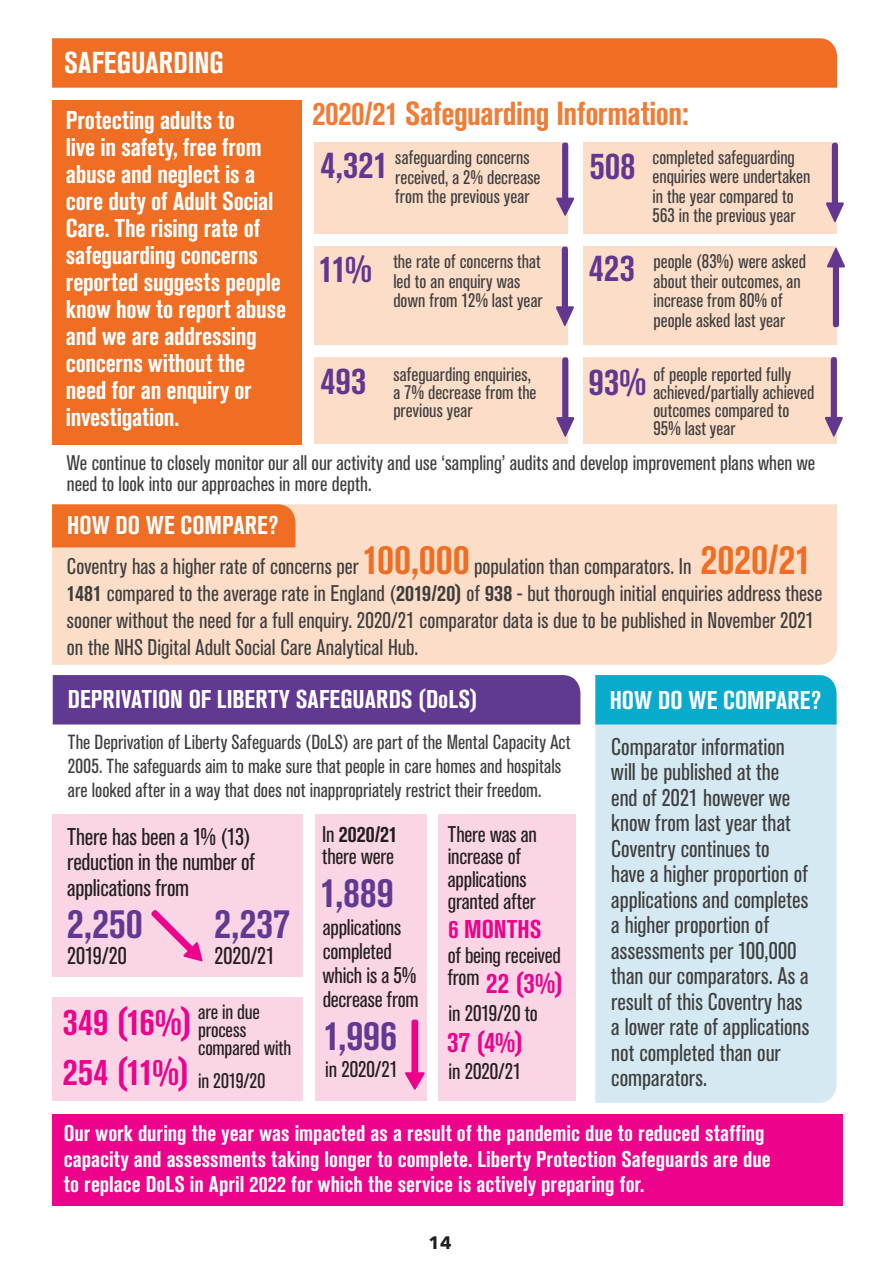
<style>
.page{position:relative;width:893px;height:1263px;background:#fff}
.page>*{position:absolute;margin:0;border:0;box-sizing:border-box;transform-origin:0 0}
.t1{font:700 condensed 41.55px "Akzidenz Grotesk BQ";letter-spacing:.01em;color:#623991}
.t2{font:700 condensed 37.5px "Akzidenz Grotesk BQ";color:#ed028c}
.t3{font:700 condensed 33px "Akzidenz Grotesk BQ";letter-spacing:-.01em;color:#f07c35}
.t4{font:700 condensed 30px "Akzidenz Grotesk BQ";letter-spacing:.005em;color:#fff}
.t5{font:700 condensed 28.5px "Akzidenz Grotesk BQ";color:#ed028c}
.t6{font:700 condensed 25.5px/27px "Akzidenz Grotesk BQ";letter-spacing:-.005em;color:#fff}
.t7{font:700 condensed 25.5px "Akzidenz Grotesk BQ";color:#ed028c}
.t8{font:condensed 24px/25.5px "Akzidenz Grotesk BQ";letter-spacing:.005em;color:#3e3e3f}
.t9{font:condensed 24px/25.5px "Akzidenz Grotesk BQ";letter-spacing:-.01em;color:#231f20}
.t10{font:condensed 22.5px/27px "Akzidenz Grotesk BQ";color:#3e3e3f}
.t11{font:700 condensed 22.5px/25.5px "Akzidenz Grotesk BQ";color:#fff}
.t12{font:condensed 22.5px/22.5px "Akzidenz Grotesk BQ";letter-spacing:-.005em;color:#231f20}
.t13{font:condensed 21px/21px "Akzidenz Grotesk BQ";color:#3e3e3f}
.t14{font:condensed 21px/18px "Akzidenz Grotesk BQ";letter-spacing:-.005em;color:#231f20}
.t15{font:condensed 20.25px/24px "Akzidenz Grotesk BQ";letter-spacing:.005em;color:#3e3e3f}
.t16{font:condensed 19.5px/19.5px "Akzidenz Grotesk BQ";color:#3e3e3f}
.t17{font:700 18px "Avenir Next";color:#231f20}
.s1{font-weight:700;font-size:37.8px;color:#623790}
.s2{font-weight:700;font-size:41.55px;color:#ef6e24}
.s3{font-weight:700}
.s4{font-weight:700;font-size:37.5px;color:#ed028c}
</style>
<div class="page">
<div style="left:52px;top:38px;width:785px;height:50px;background:#ef6e24"></div>
<div style="left:52px;top:814px;width:251px;height:163px;background:#fad5e5"></div>
<div style="left:53px;top:675px;width:527px;height:49px;background:#623991"></div>
<div style="left:314px;top:143px;width:254px;height:91px;background:#fcddc7"></div>
<div style="left:52px;top:100px;width:249px;height:344px;background:#ef6e24"></div>
<svg style="left:556px;top:143px;width:18px;height:73px"></svg>
<div style="left:52px;top:504px;width:785px;height:161px;background:#fcddc7"></div>
<div style="left:52px;top:504px;width:243px;height:43px;background:#ef6e24"></div>
<svg style="left:595px;top:724px;width:242px;height:379px;background:#d5e9f2"></svg>
<div style="left:595px;top:675px;width:242px;height:49px;background:#08abcb"></div>
<div style="left:583px;top:143px;width:254px;height:91px;background:#fcddc7"></div>
<div style="left:314px;top:246px;width:254px;height:98px;background:#fcddc7"></div>
<div style="left:583px;top:246px;width:254px;height:98px;background:#fcddc7"></div>
<div style="left:314px;top:357px;width:254px;height:87px;background:#fcddc7"></div>
<div style="left:583px;top:357px;width:254px;height:87px;background:#fcddc7"></div>
<svg style="left:556px;top:357px;width:18px;height:80px"></svg>
<svg style="left:151px;top:910px;width:52px;height:51px"></svg>
<div style="left:53px;top:1114px;width:790px;height:91px;background:#ed028c"></div>
<div style="left:52px;top:997px;width:251px;height:104px;background:#fad5e5"></div>
<div style="left:315px;top:814px;width:111px;height:287px;background:#fad5e5"></div>
<div style="left:438px;top:814px;width:138px;height:287px;background:#fad5e5"></div>
<svg style="left:556px;top:247px;width:18px;height:79px"></svg>
<svg style="left:826px;top:143px;width:18px;height:79px"></svg>
<svg style="left:827px;top:248px;width:18px;height:79px"></svg>
<svg style="left:825px;top:357px;width:18px;height:80px"></svg>
<svg style="left:405px;top:1019px;width:20px;height:71px"></svg>
<h3 class="t4" style="left:64px;top:46px;width:161px">SAFEGUARDING</h3>
<p class="t6" style="left:66px;top:107px;width:222px">Protecting adults to<br>live in safety, free from abuse and neglect is a core duty of Adult Social<br>Care. The rising rate of safeguarding concerns reported suggests people know how to report abuse and we are addressing concerns without the need for an enquiry or investigation.</p>
<h3 class="t3" style="left:312px;top:95px;width:378px">2020/21 Safeguarding Information:</h3>
<p class="t16" style="left:395px;top:148px;width:147px;text-indent:-75px"><span class="s1">4,321</span> safeguarding concerns received, a 2% decrease from the previous year</p>
<p class="t16" style="left:652px;top:147px;width:159px;text-indent:-63px"><span class="s1">508</span> completed safeguarding enquiries were undertaken in the year compared to<br>563 in the previous year</p>
<p class="t16" style="left:393px;top:252px;width:151px;text-indent:-74px"><span class="s1">11%</span> the rate of concerns that led to an enquiry was down from 12% last year</p>
<p class="t16" style="left:654px;top:252px;width:154px;text-indent:-65px"><span class="s1">423</span> people (83%) were asked about their outcomes, an increase from 80% of people asked last year</p>
<p class="t16" style="left:393px;top:365px;width:145px;line-height:18px;text-indent:-73px"><span class="s1">493</span> safeguarding enquiries, a 7% decrease from the previous year</p>
<p class="t16" style="left:653px;top:365px;width:162px;line-height:18px;text-indent:-64px"><span class="s1">93%</span> of people reported fully achieved/partially achieved outcomes compared to<br>95% last year</p>
<p class="t13" style="left:67px;top:452px;width:750px">We continue to closely monitor our all our activity and use ‘sampling’ audits and develop improvement plans when we need to look into our approaches in more depth.</p>
<h3 class="t6" style="left:67px;top:512px;width:213px">HOW DO WE COMPARE?</h3>
<p class="t10" style="left:67px;top:553px;width:757px">Coventry has a higher rate of concerns per <span class="s2">100,000</span> population than comparators. In <span class="s2">2020/21<br></span><span class="s3">1481</span> compared to the average rate in England (<span class="s3">2019/20)</span> of <span class="s3">938</span> - but thorough initial enquiries address these sooner without the need for a full enquiry. 2020/21 comparator data is due to be published in November 2021 on the NHS Digital Adult Social Care Analytical Hub.</p>
<h3 class="t6" style="left:68px;top:686px;width:411px">DEPRIVATION OF LIBERTY SAFEGUARDS (DoLS)</h3>
<p class="t15" style="left:68px;top:731px;width:504px">The Deprivation of Liberty Safeguards (DoLS) are part of the Mental Capacity Act<br>2005. The safeguards aim to make sure that people in care homes and hospitals are looked after in a way that does not inappropriately restrict their freedom.</p>
<p class="t9" style="left:67px;top:824px;width:189px">There has been a 1% (13) reduction in the number of applications from</p>
<h1 class="t1" style="left:67px;top:900px;width:77px">2,250</h1>
<h1 class="t1" style="left:215px;top:900px;width:77px">2,237</h1>
<p class="t9" style="left:67px;top:943px;width:61px">2019/20</p>
<p class="t9" style="left:215px;top:943px;width:62px">2020/21</p>
<h2 class="t2" style="left:63px;top:1000px;width:198px">349 (16%) <sup>are</sup> <sup>in</sup> <sup>due</sup></h2>
<p class="t14" style="left:198px;top:1021px;width:94px">process compared with</p>
<p class="t14" style="left:63px;top:1072px;width:204px"><span class="s4">254 (11%)</span> in 2019/20</p>
<p class="t12" style="left:322px;top:823px;width:77px">In <span class="s3">2020/21 </span>there were</p>
<h1 class="t1" style="left:321px;top:868px;width:74px">1,889</h1>
<p class="t12" style="left:323px;top:916px;width:97px;line-height:24px">applications completed which is a 5% decrease from</p>
<h1 class="t1" style="left:324px;top:1012px;width:75px">1,996</h1>
<p class="t12" style="left:325px;top:1058px;width:74px">in 2020/21</p>
<p class="t12" style="left:448px;top:823px;width:91px">There was an increase of applications granted after</p>
<h3 class="t7" style="left:448px;top:915px;width:95px">6 MONTHS</h3>
<p class="t12" style="left:448px;top:944px;width:115px">of being received</p>
<h3 class="t5" style="left:448px;top:966px;width:116px"><sup>from</sup> 22 (3%)</h3>
<p class="t12" style="left:449px;top:1002px;width:91px">in 2019/20 to</p>
<h3 class="t5" style="left:447px;top:1025px;width:77px">37 (4%)</h3>
<p class="t12" style="left:449px;top:1061px;width:74px">in 2020/21</p>
<h3 class="t6" style="left:610px;top:687px;width:213px">HOW DO WE COMPARE?</h3>
<p class="t8" style="left:611px;top:734px;width:199px">Comparator information will be published at the end of 2021 however we know from last year that<br>Coventry continues to have a higher proportion of applications and completes a higher proportion of assessments per 100,000 than our comparators. As a result of this Coventry has a lower rate of applications not completed than our comparators.</p>
<p class="t11" style="left:64px;top:1121px;width:708px">Our work during the year was impacted as a result of the pandemic due to reduced staffing capacity and assessments taking longer to complete. Liberty Protection Safeguards are due to replace DoLS in April 2022 for which the service is actively preparing for.</p>
<p class="t17" style="left:428px;top:1227px;width:25px">14</p>
</div>
